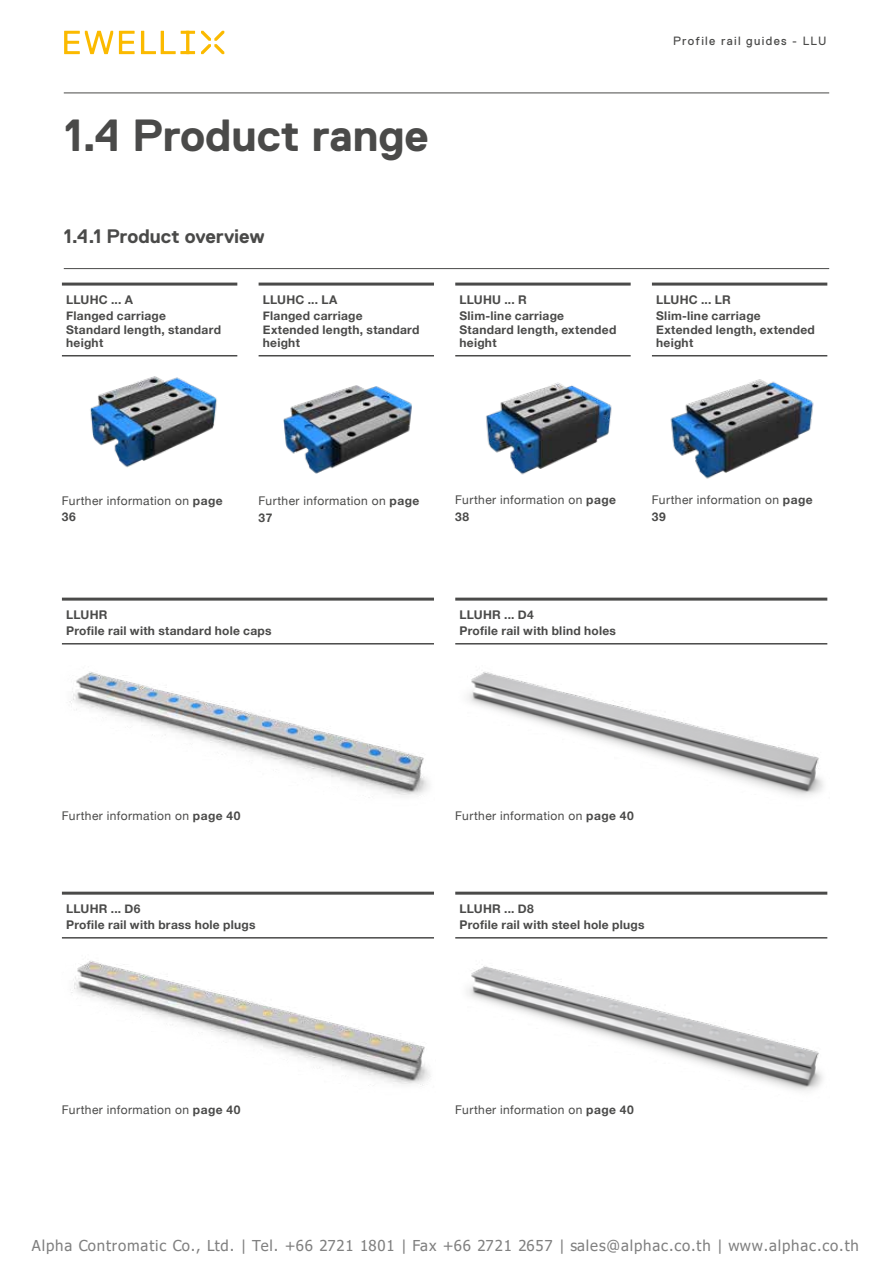
<style>
.page{position:relative;width:893px;height:1263px;background:#fff}
.page>*{position:absolute;margin:0;border:0;box-sizing:border-box;transform-origin:0 0}
.t1{font:700 45px "Replica Std";letter-spacing:-.005em;color:#4a4a49}
.t2{font:700 19.5px "Replica Std";letter-spacing:-.005em;color:#4a4a49}
.t3{font:15px "Tahoma";letter-spacing:.06em;color:#808080}
.t4{font:700 12px/15.9px "Helvetica Neue";letter-spacing:.025em;color:#4a4a49}
.t5{font:12px/16.5px "Helvetica Neue";letter-spacing:.035em;color:#4a4a49}
.t6{font:12px "Replica Std";letter-spacing:.11em;color:#4a4a49}
.s1{font-weight:700}
</style>
<div class="page">
<hr style="left:64px;top:93px;width:765px;height:1px;background:#4a4a49">
<hr style="left:64px;top:268px;width:765px;height:1px;background:#4a4a49">
<svg style="left:64px;top:31px;width:131px;height:23px"></svg>
<svg style="left:201px;top:31px;width:23px;height:23px"></svg>
<img style="left:90px;top:376px;width:127px;height:92px">
<img style="left:468px;top:672px;width:355px;height:124px">
<img style="left:467px;top:966px;width:356px;height:125px">
<img style="left:70px;top:960px;width:361px;height:126px">
<img style="left:486px;top:382px;width:126px;height:93px">
<img style="left:283px;top:385px;width:129px;height:89px">
<img style="left:670px;top:379px;width:144px;height:100px">
<img style="left:69px;top:672px;width:360px;height:123px">
<hr style="left:62px;top:283px;width:175px;height:3px;background:#4a4a49">
<hr style="left:62px;top:355px;width:175px;height:1px;background:#4a4a49">
<hr style="left:62px;top:598px;width:372px;height:3px;background:#4a4a49">
<hr style="left:62px;top:643px;width:372px;height:1px;background:#4a4a49">
<hr style="left:62px;top:892px;width:372px;height:3px;background:#4a4a49">
<hr style="left:62px;top:937px;width:372px;height:1px;background:#4a4a49">
<hr style="left:455px;top:598px;width:372px;height:3px;background:#4a4a49">
<hr style="left:455px;top:643px;width:372px;height:1px;background:#4a4a49">
<hr style="left:455px;top:892px;width:372px;height:3px;background:#4a4a49">
<hr style="left:455px;top:937px;width:372px;height:1px;background:#4a4a49">
<hr style="left:455px;top:283px;width:176px;height:3px;background:#4a4a49">
<hr style="left:455px;top:355px;width:176px;height:1px;background:#4a4a49">
<hr style="left:259px;top:283px;width:175px;height:3px;background:#4a4a49">
<hr style="left:259px;top:355px;width:175px;height:1px;background:#4a4a49">
<hr style="left:652px;top:283px;width:175px;height:3px;background:#4a4a49">
<hr style="left:652px;top:355px;width:175px;height:1px;background:#4a4a49">
<h1 class="t1" style="left:64px;top:110px;width:366px">1.4 Product range</h1>
<h2 class="t2" style="left:64px;top:225px;width:202px">1.4.1 Product overview</h2>
<p class="t4" style="left:66px;top:292px;width:101px">LLUHC ... A<br>Flanged carriage</p>
<p class="t4" style="left:66px;top:323px;width:156px;line-height:13.5px">Standard length, standard height</p>
<p class="t4" style="left:263px;top:292px;width:101px">LLUHC ... LA<br>Flanged carriage</p>
<p class="t4" style="left:263px;top:323px;width:158px;line-height:13.5px">Extended length, standard height</p>
<p class="t4" style="left:459px;top:292px;width:106px">LLUHU ... R<br>Slim-line carriage</p>
<p class="t4" style="left:459px;top:323px;width:158px;line-height:13.5px">Standard length, extended height</p>
<p class="t6" style="left:673px;top:34px;width:155px">Profile rail guides - LLU</p>
<p class="t4" style="left:656px;top:292px;width:106px">LLUHC ... LR<br>Slim-line carriage</p>
<p class="t4" style="left:656px;top:323px;width:160px;line-height:13.5px">Extended length, extended height</p>
<p class="t5" style="left:62px;top:493px;width:162px">Further information on <span class="s1">page<br>36</span></p>
<p class="t5" style="left:259px;top:493px;width:162px">Further information on <span class="s1">page<br>37</span></p>
<p class="t5" style="left:652px;top:492px;width:162px">Further information on <span class="s1">page<br>39</span></p>
<p class="t5" style="left:455px;top:492px;width:162px">Further information on <span class="s1">page<br>38</span></p>
<p class="t4" style="left:66px;top:607px;width:207px">LLUHR<br>Profile rail with standard hole caps</p>
<p class="t4" style="left:459px;top:607px;width:158px">LLUHR ... D4<br>Profile rail with blind holes</p>
<p class="t5" style="left:62px;top:808px;width:180px">Further information on <span class="s1">page 40</span></p>
<p class="t5" style="left:455px;top:808px;width:180px">Further information on <span class="s1">page 40</span></p>
<p class="t4" style="left:66px;top:901px;width:191px">LLUHR ... D6<br>Profile rail with brass hole plugs</p>
<p class="t4" style="left:459px;top:901px;width:187px">LLUHR ... D8<br>Profile rail with steel hole plugs</p>
<p class="t5" style="left:62px;top:1102px;width:180px">Further information on <span class="s1">page 40</span></p>
<p class="t5" style="left:455px;top:1102px;width:180px">Further information on <span class="s1">page 40</span></p>
<p class="t3" style="left:32px;top:1235px;width:828px">Alpha Contromatic Co., Ltd. | Tel. +66 2721 1801 | Fax +66 2721 2657 | sales@alphac.co.th | www.alphac.co.th</p>
</div>
